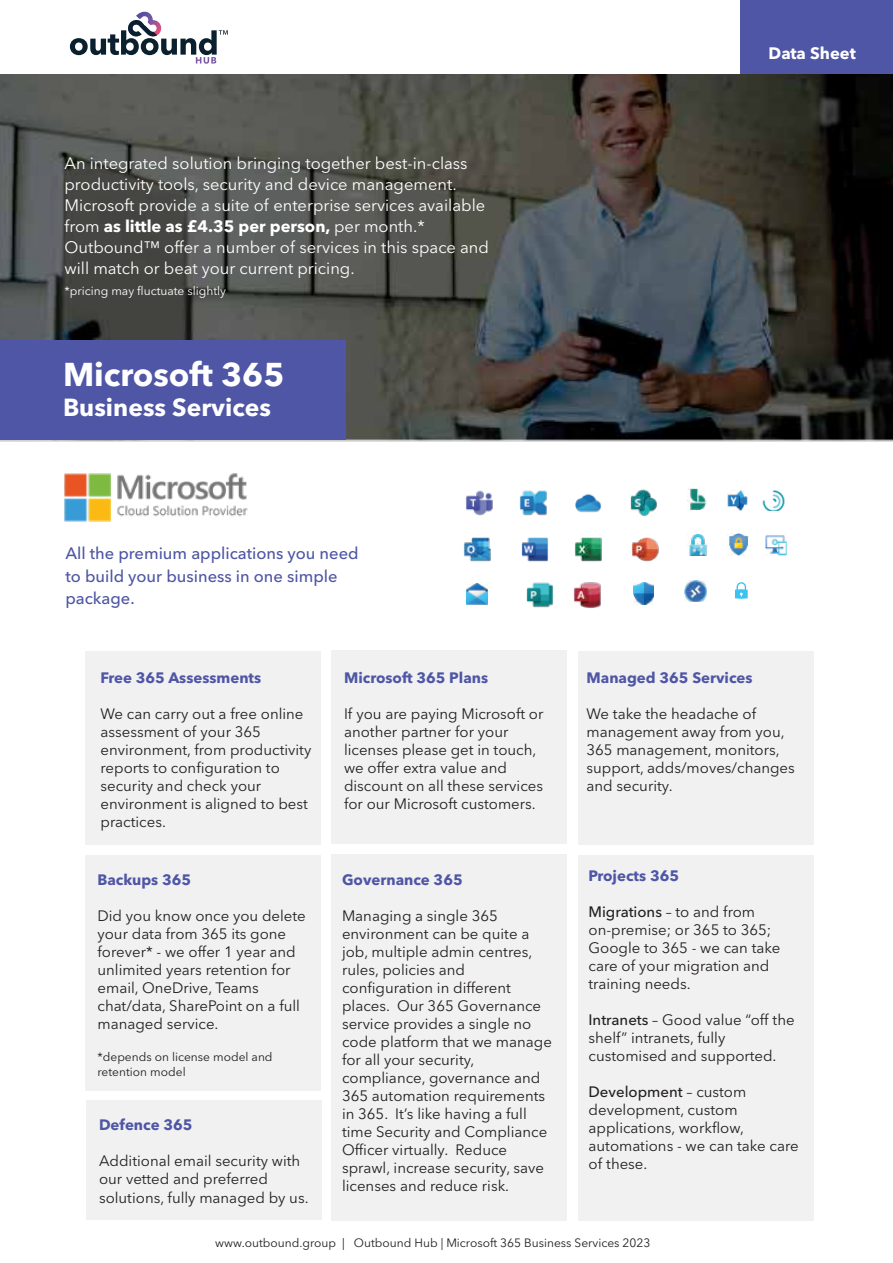
<style>
.page{position:relative;width:893px;height:1263px;background:#fff}
.page>*{position:absolute;margin:0;border:0;box-sizing:border-box;transform-origin:0 0}
.t1{font:700 32.7px "Avenir Next LT Pro";color:#fff}
.t2{font:700 24.6px "Avenir Next LT Pro";color:#fff}
.t3{font:16.5px/21px "Avenir Next LT Pro";color:#fff}
.t4{font:500 16.5px/22.5px "Avenir Next LT Pro";color:#4e56a5}
.t5{font:700 16.5px "Avenir Next LT Pro";color:#fff}
.t6{font:15px/18px "Avenir Next LT Pro";color:#231f20}
.t7{font:700 15px "Avenir Next LT Pro";color:#4e56a5}
.t8{font:12px/14.4px "Avenir Next LT Pro";color:#231f20}
.t9{font:12px "Avenir Next LT Pro";color:#fff}
.s1{font-weight:700}
.s2{font-weight:500}
</style>
<div class="page">
<img style="left:0;top:73px;width:893px;height:529px">
<div style="left:332px;top:651px;width:235px;height:193px;background:#f1f1f2"></div>
<div style="left:578px;top:651px;width:235px;height:193px;background:#f1f1f2"></div>
<div style="left:0;top:341px;width:345px;height:99px;background:#4e56a5"></div>
<div style="left:86px;top:651px;width:235px;height:193px;background:#f1f1f2"></div>
<div style="left:331px;top:855px;width:236px;height:366px;background:#f1f1f2"></div>
<div style="left:86px;top:1100px;width:236px;height:120px;background:#f1f1f2"></div>
<div style="left:578px;top:855px;width:236px;height:366px;background:#f1f1f2"></div>
<div style="left:85px;top:855px;width:235px;height:236px;background:#f1f1f2"></div>
<img style="left:454px;top:477px;width:51px;height:51px">
<img style="left:508px;top:477px;width:51px;height:51px">
<img style="left:562px;top:477px;width:52px;height:51px">
<img style="left:618px;top:477px;width:51px;height:51px">
<img style="left:452px;top:523px;width:51px;height:51px">
<img style="left:509px;top:523px;width:51px;height:51px">
<img style="left:563px;top:523px;width:51px;height:51px">
<img style="left:619px;top:523px;width:52px;height:51px">
<img style="left:514px;top:569px;width:48px;height:39px">
<img style="left:562px;top:569px;width:51px;height:39px">
<img style="left:687px;top:534px;width:21px;height:21px">
<img style="left:633px;top:583px;width:21px;height:22px">
<img style="left:687px;top:489px;width:19px;height:22px">
<img style="left:727px;top:489px;width:20px;height:22px">
<img style="left:762px;top:489px;width:22px;height:22px">
<img style="left:466px;top:584px;width:22px;height:21px">
<svg style="left:735px;top:582px;width:13px;height:17px"></svg>
<img style="left:766px;top:535px;width:21px;height:20px">
<img style="left:728px;top:533px;width:22px;height:22px">
<img style="left:685px;top:580px;width:22px;height:22px">
<div style="left:740px;top:0;width:153px;height:73px;background:#4e56a5"></div>
<img style="left:61px;top:469px;width:191px;height:55px">
<svg style="left:70px;top:12px;width:158px;height:52px"></svg>
<p class="t3" style="left:64px;top:153px;width:426px">An integrated solution bringing together best-in-class productivity tools, security and device management.<br>Microsoft provide a suite of enterprise services available from <span class="s1">as little as £4.35 per person,</span> per month.* Outbound™ offer a number of services in this space and will match or beat your current pricing.</p>
<p class="t9" style="left:64px;top:284px;width:163px">*pricing may fluctuate slightly</p>
<h1 class="t1" style="left:63px;top:355px;width:223px">Microsoft 365</h1>
<h2 class="t2" style="left:63px;top:392px;width:209px">Business Services</h2>
<p class="t5" style="left:768px;top:43px;width:89px">Data Sheet</p>
<p class="t4" style="left:65px;top:542px;width:295px">All the premium applications you need to build your business in one simple package.</p>
<p class="t7" style="left:100px;top:668px;width:162px">Free 365 Assessments</p>
<p class="t6" style="left:100px;top:705px;width:212px">We can carry out a free online assessment of your 365 environment, from productivity reports to configuration to security and check your environment is aligned to best practices.</p>
<p class="t7" style="left:97px;top:870px;width:95px">Backups 365</p>
<p class="t6" style="left:97px;top:907px;width:210px">Did you know once you delete your data from 365 its gone forever* - we offer 1 year and unlimited years retention for email, OneDrive, Teams chat/data, SharePoint on a full managed service.</p>
<p class="t8" style="left:98px;top:1050px;width:177px">*depends on license model and retention model</p>
<p class="t7" style="left:99px;top:1116px;width:95px">Defence 365</p>
<p class="t6" style="left:99px;top:1152px;width:211px">Additional email security with our vetted and preferred solutions, fully managed by us.</p>
<p class="t7" style="left:344px;top:668px;width:146px">Microsoft 365 Plans</p>
<p class="t6" style="left:344px;top:705px;width:201px">If you are paying Microsoft or another partner for your licenses please get in touch, we offer extra value and discount on all these services for our Microsoft customers.</p>
<p class="t7" style="left:342px;top:870px;width:122px">Governance 365</p>
<p class="t6" style="left:342px;top:907px;width:211px">Managing a single 365 environment can be quite a job, multiple admin centres, rules, policies and configuration in different places. Our 365 Governance service provides a single no code platform that we manage for all your security, compliance, governance and<br>365 automation requirements in 365. It’s like having a full time Security and Compliance<br>Officer virtually. Reduce sprawl, increase security, save licenses and reduce risk.</p>
<p class="t7" style="left:586px;top:668px;width:168px">Managed 365 Services</p>
<p class="t6" style="left:586px;top:705px;width:210px">We take the headache of management away from you,<br>365 management, monitors, support, adds/moves/changes and security.</p>
<p class="t7" style="left:588px;top:866px;width:92px">Projects 365</p>
<p class="t6" style="left:588px;top:903px;width:193px"><span class="s2">Migrations</span> – to and from on-premise; or 365 to 365;<br>Google to 365 - we can take care of your migration and training needs.</p>
<p class="t6" style="left:588px;top:1011px;width:208px"><span class="s2">Intranets</span> – Good value “off the shelf” intranets, fully customised and supported.</p>
<p class="t6" style="left:588px;top:1083px;width:212px"><span class="s2">Development</span> – custom development, custom applications, workflow, automations - we can take care of these.</p>
<p class="t8" style="left:215px;top:1235px;width:437px">www.outbound.group | Outbound Hub | Microsoft 365 Business Services 2023</p>
</div>
